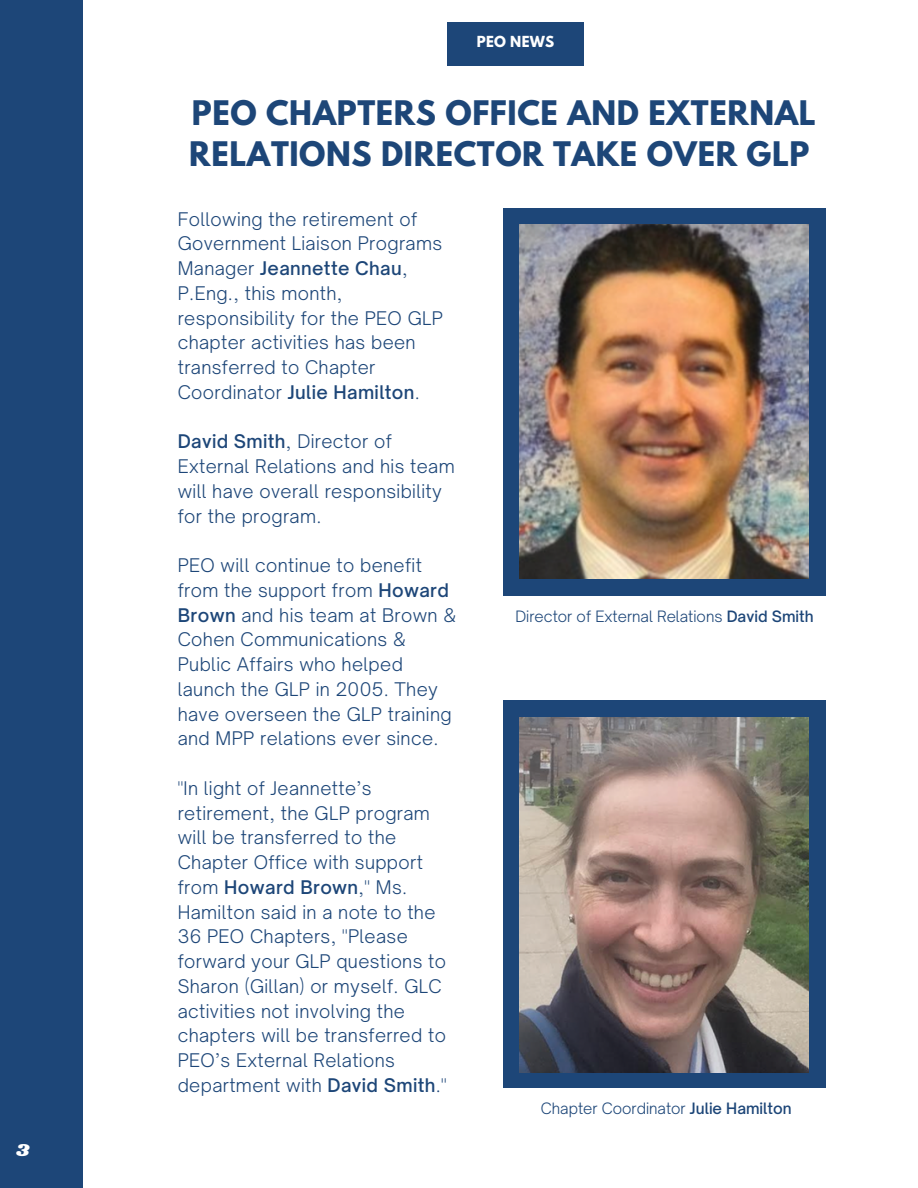
<style>
.page{position:relative;width:918px;height:1188px;background:#fff}
.page>*{position:absolute;margin:0;border:0;box-sizing:border-box;transform-origin:0 0}
.t1{font:700 30px/41.7px "League Spartan";letter-spacing:.02em;color:#1d4678}
.t2{font:300 18px/24.8px "Open Sauce One";letter-spacing:.02em;color:#1d4678}
.t3{font:18px "Shrikhand";color:#fff}
.t4{font:300 15px "Open Sauce One";color:#1d4678}
.t5{font:700 13.5px "League Spartan";letter-spacing:.02em;color:#fff}
.s1{font-weight:500}
</style>
<div class="page">
<div style="left:0;top:0;width:82px;height:1188px;background:#1d4678"></div>
<div style="left:503px;top:208px;width:323px;height:388px;background:#1d4678"></div>
<img style="left:520px;top:224px;width:289px;height:354px">
<div style="left:503px;top:700px;width:323px;height:388px;background:#1d4678"></div>
<div style="left:447px;top:22px;width:137px;height:44px;background:#1d4678"></div>
<img style="left:520px;top:718px;width:289px;height:354px">
<p class="t3" style="left:16px;top:1138px;width:14px">3</p>
<p class="t5" style="left:477px;top:35px;width:79px">PEO NEWS</p>
<h1 class="t1" style="left:189px;top:96px;width:628px">PEO CHAPTERS OFFICE AND EXTERNAL<br>RELATIONS DIRECTOR TAKE OVER GLP</h1>
<p class="t2" style="left:178px;top:206px;width:267px">Following the retirement of<br>Government Liaison Programs<br>Manager <span class="s1">Jeannette Chau</span>,<br>P.Eng., this month, responsibility for the PEO GLP chapter activities has been transferred to Chapter<br>Coordinator <span class="s1">Julie Hamilton</span>.</p>
<p class="t2" style="left:178px;top:429px;width:278px"><span class="s1">David Smith</span>, Director of<br>External Relations and his team will have overall responsibility for the program.</p>
<p class="t2" style="left:178px;top:553px;width:280px">PEO will continue to benefit from the support from <span class="s1">Howard<br>Brown</span> and his team at Brown &amp;<br>Cohen Communications &amp;<br>Public Affairs who helped launch the GLP in 2005. They have overseen the GLP training and MPP relations ever since.</p>
<p class="t2" style="left:178px;top:776px;width:270px">"In light of Jeannette’s retirement, the GLP program will be transferred to the<br>Chapter Office with support from <span class="s1">Howard Brown</span>," Ms.<br>Hamilton said in a note to the<br>36 PEO Chapters, "Please forward your GLP questions to<br>Sharon (Gillan) or myself. GLC activities not involving the chapters will be transferred to<br>PEO’s External Relations department with <span class="s1">David Smith</span>."</p>
<p class="t4" style="left:515px;top:607px;width:300px">Director of External Relations <span class="s1">David Smith</span></p>
<p class="t4" style="left:541px;top:1099px;width:252px">Chapter Coordinator <span class="s1">Julie Hamilton</span></p>
</div>
